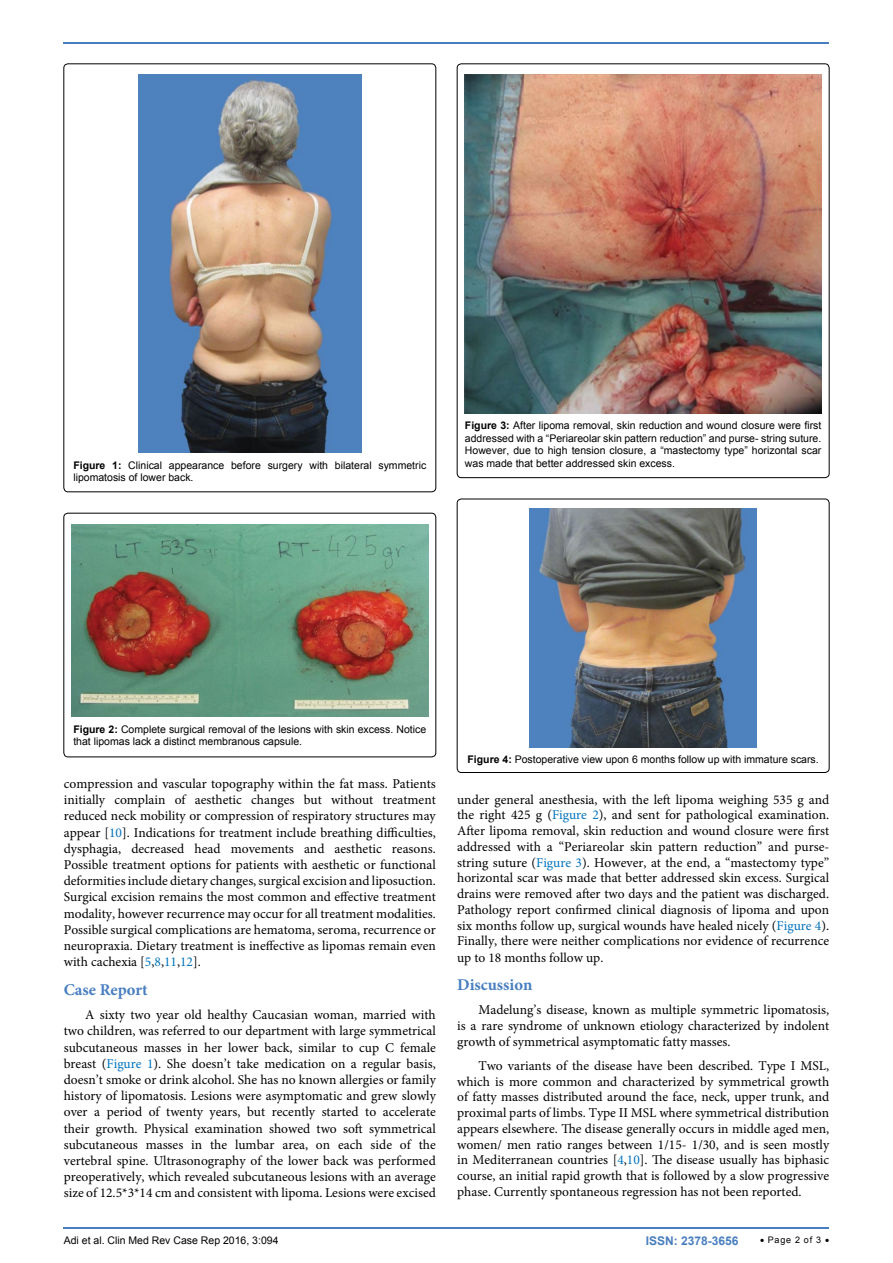
<style>
.page{position:relative;width:893px;height:1263px;background:#fff}
.page>*{position:absolute;margin:0;border:0;box-sizing:border-box;transform-origin:0 0}
.t1{font:700 16.5px "Minion Pro";color:#487ec0}
.t2{font:13.5px/16.2px "Minion Pro";color:#000;text-align:justify}
.t3{font:700 12px "Arial";color:#487ec0}
.t4{font:10.5px/12.6px "Arial";color:#000}
.t5{font:9px "Arial";letter-spacing:.08em;color:#000}
.s1{font-weight:700}
.s2{color:#0072bc}
</style>
<div class="page">
<hr style="left:64px;top:1227px;width:765px;height:2px;background:#487ec0">
<hr style="left:64px;top:42px;width:765px;height:2px;background:#487ec0">
<img style="left:138px;top:74px;width:224px;height:379px">
<div style="left:64px;top:513px;width:372px;height:244px;border:1px solid #000;border-radius:4px"></div>
<img style="left:72px;top:525px;width:356px;height:191px">
<div style="left:457px;top:64px;width:372px;height:414px;border:1px solid #000;border-radius:4px"></div>
<img style="left:465px;top:74px;width:356px;height:339px">
<div style="left:457px;top:499px;width:372px;height:273px;border:1px solid #000;border-radius:4px"></div>
<img style="left:529px;top:508px;width:228px;height:239px">
<p class="t4" style="left:73px;top:459px;width:354px"><span class="s1">Figure 1:</span> Clinical appearance before surgery with bilateral symmetric lipomatosis of lower back.</p>
<p class="t4" style="left:465px;top:419px;width:358px;text-align:justify"><span class="s1">Figure 3:</span> After lipoma removal, skin reduction and wound closure were first addressed with a “Periareolar skin pattern reduction” and purse- string suture.<br>However, due to high tension closure, a “mastectomy type” horizontal scar was made that better addressed skin excess.</p>
<p class="t4" style="left:73px;top:723px;width:354px"><span class="s1">Figure 2:</span> Complete surgical removal of the lesions with skin excess. Notice that lipomas lack a distinct membranous capsule.</p>
<p class="t2" style="left:64px;top:776px;width:374px">compression and vascular topography within the fat mass. Patients initially complain of aesthetic changes but without treatment reduced neck mobility or compression of respiratory structures may appear [<span class="s2">10</span>]. Indications for treatment include breathing difficulties, dysphagia, decreased head movements and aesthetic reasons.<br>Possible treatment options for patients with aesthetic or functional deformities include dietary changes, surgical excision and liposuction.<br>Surgical excision remains the most common and effective treatment modality, however recurrence may occur for all treatment modalities.<br>Possible surgical complications are hematoma, seroma, recurrence or neuropraxia. Dietary treatment is ineffective as lipomas remain even with cachexia [<span class="s2">5</span>,<span class="s2">8</span>,<span class="s2">11</span>,<span class="s2">12</span>].</p>
<p class="t1" style="left:64px;top:978px;width:85px">Case Report</p>
<p class="t2" style="left:64px;top:1007px;width:374px;text-indent:21px">A sixty two year old healthy Caucasian woman, married with two children, was referred to our department with large symmetrical subcutaneous masses in her lower back, similar to cup C female breast (<span class="s2">Figure 1</span>). She doesn’t take medication on a regular basis, doesn’t smoke or drink alcohol. She has no known allergies or family history of lipomatosis. Lesions were asymptomatic and grew slowly over a period of twenty years, but recently started to accelerate their growth. Physical examination showed two soft symmetrical subcutaneous masses in the lumbar area, on each side of the vertebral spine. Ultrasonography of the lower back was performed preoperatively, which revealed subcutaneous lesions with an average size of 12.5*3*14 cm and consistent with lipoma. Lesions were excised</p>
<p class="t4" style="left:467px;top:753px;width:353px"><span class="s1">Figure 4:</span> Postoperative view upon 6 months follow up with immature scars.</p>
<p class="t2" style="left:457px;top:791px;width:374px;line-height:15.8px">under general anesthesia, with the left lipoma weighing 535 g and the right 425 g (<span class="s2">Figure 2</span>), and sent for pathological examination.<br>After lipoma removal, skin reduction and wound closure were first addressed with a “Periareolar skin pattern reduction” and purse&shy;string suture (<span class="s2">Figure 3</span>). However, at the end, a “mastectomy type” horizontal scar was made that better addressed skin excess. Surgical drains were removed after two days and the patient was discharged.<br>Pathology report confirmed clinical diagnosis of lipoma and upon six months follow up, surgical wounds have healed nicely (<span class="s2">Figure 4</span>).<br>Finally, there were neither complications nor evidence of recurrence up to 18 months follow up.</p>
<p class="t1" style="left:457px;top:973px;width:77px">Discussion</p>
<p class="t2" style="left:457px;top:1002px;width:374px;line-height:15.8px;text-indent:21px">Madelung’s disease, known as multiple symmetric lipomatosis, is a rare syndrome of unknown etiology characterized by indolent growth of symmetrical asymptomatic fatty masses.</p>
<p class="t2" style="left:457px;top:1058px;width:374px;line-height:15.8px;text-indent:21px">Two variants of the disease have been described. Type I MSL, which is more common and characterized by symmetrical growth of fatty masses distributed around the face, neck, upper trunk, and proximal parts of limbs. Type II MSL where symmetrical distribution appears elsewhere. The disease generally occurs in middle aged men, women/ men ratio ranges between 1/15- 1/30, and is seen mostly in Mediterranean countries [<span class="s2">4</span>,<span class="s2">10</span>]. The disease usually has biphasic course, an initial rapid growth that is followed by a slow progressive phase. Currently spontaneous regression has not been reported.</p>
<p class="t4" style="left:64px;top:1234px;width:216px">Adi et al. Clin Med Rev Case Rep 2016, 3:094</p>
<p class="t3" style="left:646px;top:1233px;width:94px">ISSN: 2378-3656</p>
<p class="t5" style="left:760px;top:1234px;width:71px">• Page 2 of 3 •</p>
</div>
